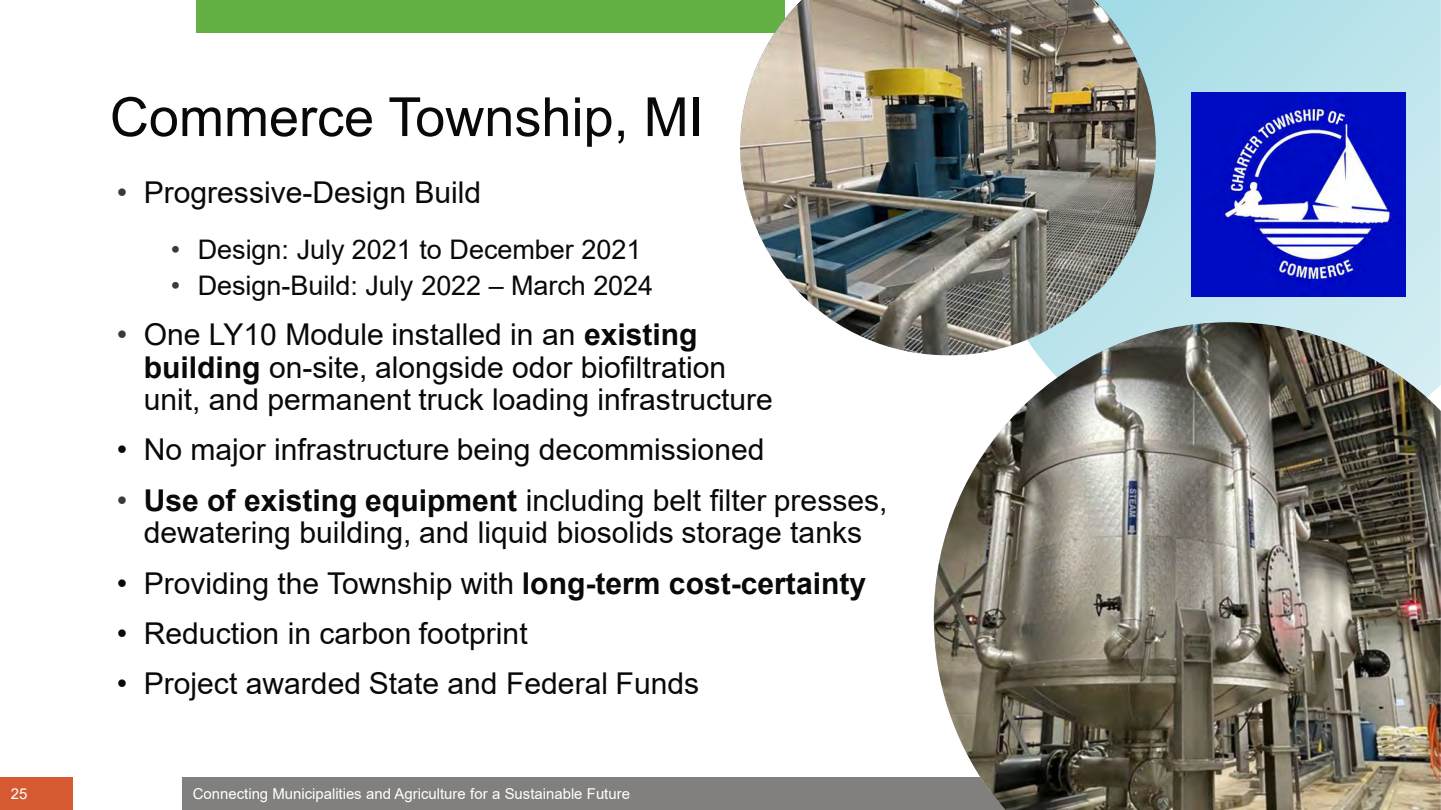
<style>
.page{position:relative;width:1441px;height:810px;background:#fff}
.page>*{position:absolute;margin:0;border:0;box-sizing:border-box;transform-origin:0 0}
.t1{font:54px "Arial";color:#080a0a}
.t2{font:30px/32.4px "Arial";color:#080a0a}
.t3{font:27px "Arial";color:#080a0a}
.t4{font:15px "Arial";color:#fff}
.s1{color:#3c3938}
.s2{font-weight:700}
</style>
<div class="page">
<div style="left:0;top:778px;width:73px;height:32px;background:#d55a32"></div>
<div style="left:182px;top:778px;width:1079px;height:32px;background:#81807f"></div>
<div style="left:196px;top:0;width:588px;height:33px;background:#63b045"></div>
<svg style="left:1155px;top:0;width:285px;height:322px;background:#b9e1eb"></svg>
<img style="left:933px;top:322px;width:507px;height:488px">
<img style="left:740px;top:0;width:415px;height:355px">
<img style="left:1191px;top:92px;width:214px;height:204px">
<h1 class="t1" style="left:110px;top:97px;width:595px">Commerce Township, MI</h1>
<p class="t2" style="left:117px;top:179px;width:366px"><span class="s1">•</span> Progressive-Design Build</p>
<p class="t3" style="left:171px;top:239px;width:472px"><span class="s1">•</span> Design: July 2021 to December 2021</p>
<p class="t3" style="left:171px;top:276px;width:484px"><span class="s1">•</span> Design-Build: July 2022 – March 2024</p>
<p class="t2" style="left:144px;top:321px;width:630px;text-indent:-27px"><span class="s1">•</span> One LY10 Module installed in an <span class="s2">existing building</span> on-site, alongside odor biofiltration unit, and permanent truck loading infrastructure</p>
<p class="t2" style="left:117px;top:436px;width:649px">• No major infrastructure being decommissioned</p>
<p class="t2" style="left:117px;top:487px;width:772px;text-align:center"><span class="s1">•</span> <span class="s2">Use of existing equipment</span> including belt filter presses, dewatering building, and liquid biosolids storage tanks</p>
<p class="t2" style="left:117px;top:570px;width:751px">• Providing the Township with <span class="s2">long-term cost-certainty</span></p>
<p class="t2" style="left:117px;top:620px;width:412px">• Reduction in carbon footprint</p>
<p class="t2" style="left:117px;top:670px;width:584px">• Project awarded State and Federal Funds</p>
<p class="t4" style="left:11px;top:789px;width:18px">25</p>
<p class="t4" style="left:193px;top:789px;width:438px">Connecting Municipalities and Agriculture for a Sustainable Future</p>
</div>
